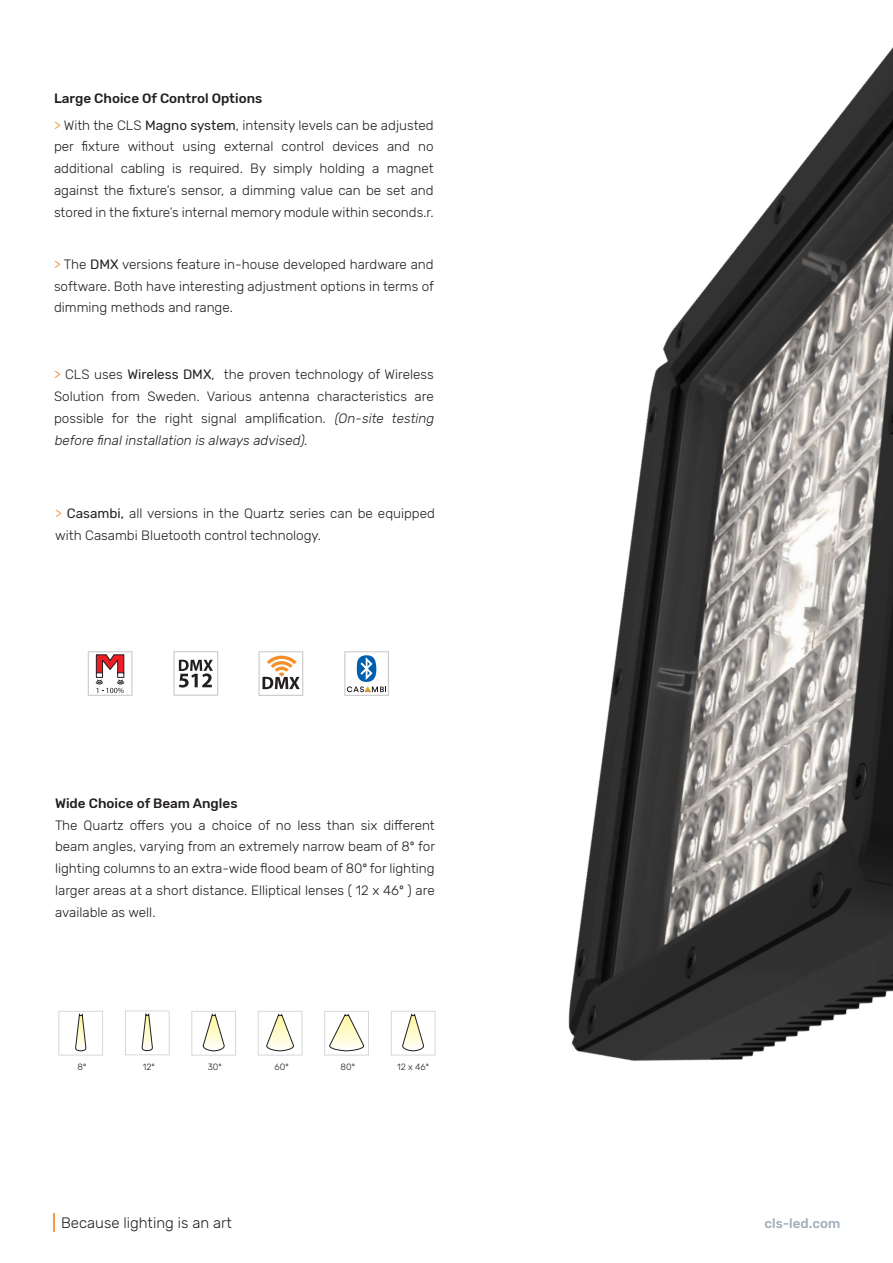
<style>
.page{position:relative;width:893px;height:1263px;background:#fff}
.page>*{position:absolute;margin:0;border:0;box-sizing:border-box;transform-origin:0 0}
.t1{font:300 27px "Rubik";color:#f58220}
.t2{font:300 15px "Rubik";color:#231f20}
.t3{font:300 13.5px/21.8px "Rubik";color:#231f20;text-align:justify}
.t4{font:500 13.5px "Rubik";color:#231f20}
.t5{font:500 13.5px "Rubik";color:#a0aebb}
.t6{font:300 9px "Rubik";color:#231f20}
.s1{color:#f58220}
.s2{font-weight:400}
.s3{font-style:italic}
</style>
<div class="page">
<svg style="left:173px;top:651px;width:45px;height:45px"></svg>
<svg style="left:258px;top:651px;width:45px;height:45px"></svg>
<svg style="left:88px;top:651px;width:44px;height:45px"></svg>
<svg style="left:344px;top:651px;width:45px;height:45px"></svg>
<img style="left:568px;top:47px;width:325px;height:1014px">
<svg style="left:58px;top:1011px;width:45px;height:44px"></svg>
<svg style="left:324px;top:1011px;width:45px;height:44px"></svg>
<svg style="left:391px;top:1011px;width:44px;height:44px"></svg>
<svg style="left:125px;top:1010px;width:45px;height:45px"></svg>
<svg style="left:191px;top:1011px;width:45px;height:44px"></svg>
<svg style="left:258px;top:1011px;width:44px;height:44px"></svg>
<p class="t4" style="left:54px;top:91px;width:210px">Large Choice Of Control Options</p>
<p class="t3" style="left:54px;top:114px;width:381px"><span class="s1">&gt;</span> With the CLS <span class="s2">Magno system</span>, intensity levels can be adjusted per fixture without using external control devices and no additional cabling is required. By simply holding a magnet against the fixture’s sensor, a dimming value can be set and stored in the fixture’s internal memory module within seconds.r.</p>
<p class="t3" style="left:54px;top:254px;width:381px"><span class="s1">&gt;</span> The <span class="s2">DMX</span> versions feature in-house developed hardware and software. Both have interesting adjustment options in terms of dimming methods and range.</p>
<p class="t3" style="left:54px;top:364px;width:384px;text-align:left"><span class="s1">&gt;</span> CLS uses <span class="s2">Wireless DMX</span>, the proven technology of Wireless Solution from Sweden. Various antenna characteristics are possible for the right signal amplification. <span class="s3">(On-site testing before finalinstallation is always advised)</span>.</p>
<p class="t3" style="left:55px;top:503px;width:381px"><span class="s1">&gt;</span> <span class="s2">Casambi,</span> all versions in the Quartz series can be equipped with Casambi Bluetooth control technology.</p>
<p class="t4" style="left:55px;top:795px;width:184px">Wide Choice of Beam Angles</p>
<p class="t3" style="left:55px;top:814px;width:382px">The Quartz offers you a choice of no less than six different beam angles, varying from an extremely narrow beam of 8º for lighting columns to an extra-wide flood beam of 80º for lighting larger areas at a short distance. Elliptical lenses ( 12 x 46º ) are available as well.</p>
<p class="t6" style="left:77px;top:1062px;width:10px">8º</p>
<p class="t6" style="left:143px;top:1062px;width:13px">12º</p>
<p class="t6" style="left:208px;top:1062px;width:15px">30º</p>
<p class="t6" style="left:275px;top:1062px;width:16px">60º</p>
<p class="t6" style="left:341px;top:1062px;width:16px">80º</p>
<p class="t6" style="left:397px;top:1062px;width:33px">12 x 46º</p>
<p class="t1" style="left:51px;top:1207px;width:8px">I</p>
<p class="t5" style="left:764px;top:1215px;width:78px">cls-led.com</p>
<p class="t2" style="left:61px;top:1214px;width:172px">Because lighting is an art</p>
</div>
